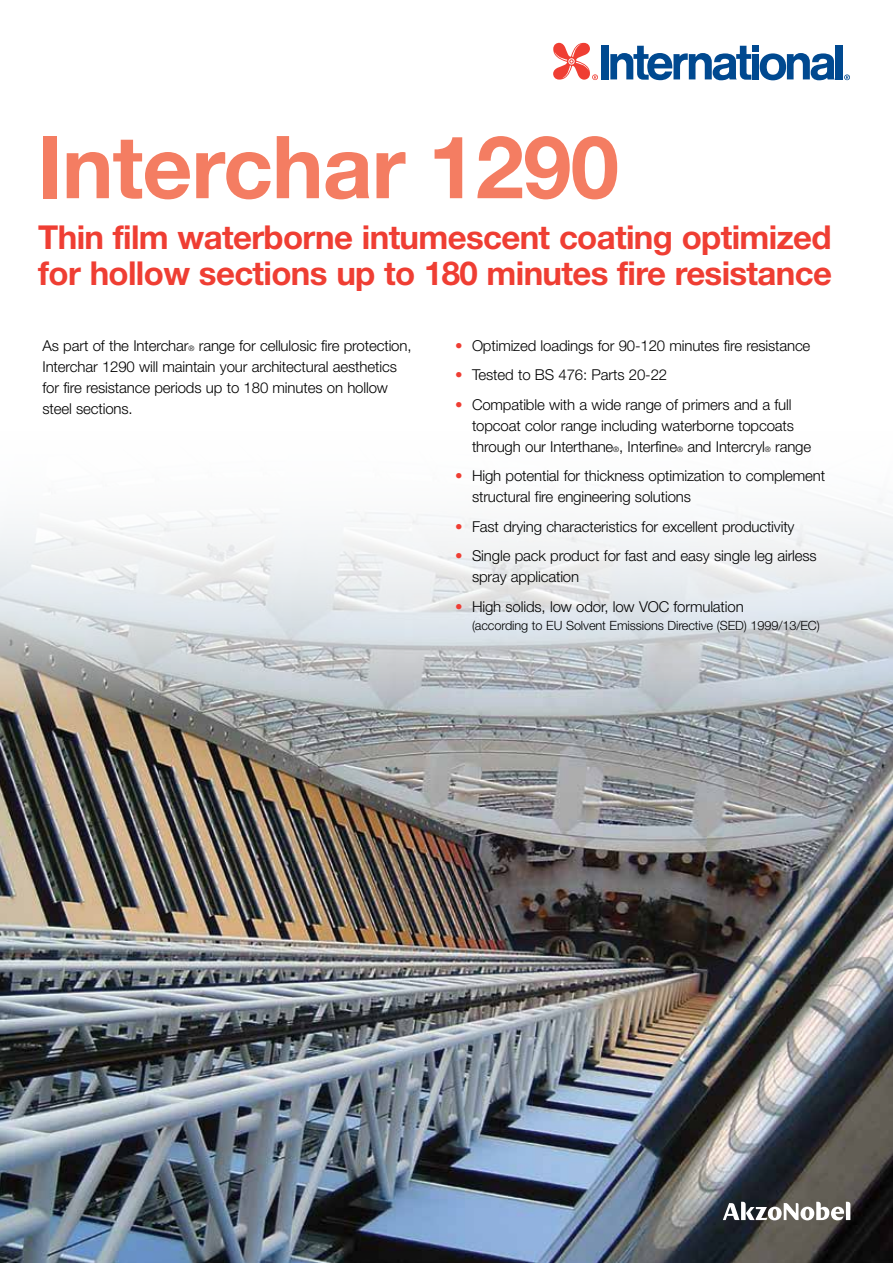
<style>
.page{position:relative;width:893px;height:1263px;background:#fff}
.page>*{position:absolute;margin:0;border:0;box-sizing:border-box;transform-origin:0 0}
.t1{font:700 87px "Helvetica Neue LT Pro";letter-spacing:-.01em;color:#f47d62}
.t2{font:700 33px/36px "Helvetica Neue LT Pro";letter-spacing:-.02em;color:#ef3e33}
.t3{font:300 15px/21px "Helvetica Neue LT Pro";letter-spacing:-.01em;color:#000}
.t4{font:300 12.75px "Helvetica Neue LT Pro";letter-spacing:-.01em;color:#000}
.s1{font-size:7.5px}
.s2{color:#ef3e33}
</style>
<div class="page">
<img style="left:0;top:715px;width:893px;height:548px">
<div style="left:836px;top:45px;width:7px;height:34px;background:#004990"></div>
<div style="left:752px;top:45px;width:7px;height:6px;background:#004990"></div>
<div style="left:752px;top:54px;width:7px;height:25px;background:#004990"></div>
<div style="left:601px;top:45px;width:7px;height:34px;background:#004990"></div>
<svg style="left:610px;top:46px;width:141px;height:34px"></svg>
<svg style="left:760px;top:53px;width:75px;height:27px"></svg>
<svg style="left:553px;top:43px;width:45px;height:37px"></svg>
<svg style="left:844px;top:74px;width:6px;height:6px"></svg>
<svg style="left:723px;top:1202px;width:127px;height:18px"></svg>
<svg style="left:0;top:498px;width:893px;height:217px"></svg>
<h1 class="t1" style="left:37px;top:112px;width:583px">Interchar 1290</h1>
<h2 class="t2" style="left:38px;top:218px;width:795px">Thin film waterborne intumescent coating optimized for hollow sections up to 180 minutes fire resistance</h2>
<p class="t3" style="left:43px;top:335px;width:371px">As part of the Interchar<span class="s1">®</span> range for cellulosic fire protection, Interchar 1290 will maintain your architectural aesthetics for fire resistance periods up to 180 minutes on hollow steel sections.</p>
<p class="t3" style="left:455px;top:335px;width:357px"><span class="s2">•</span> Optimized loadings for 90-120 minutes fire resistance</p>
<p class="t3" style="left:455px;top:364px;width:214px"><span class="s2">•</span> Tested to BS 476: Parts 20-22</p>
<p class="t3" style="left:472px;top:394px;width:341px;text-indent:-17px"><span class="s2">•</span> Compatible with a wide range of primers and a full topcoat color range including waterborne topcoats through our Interthane<span class="s1">®</span>, Interfine<span class="s1">®</span> and Intercryl<span class="s1">®</span> range</p>
<p class="t3" style="left:472px;top:465px;width:355px;text-indent:-17px"><span class="s2">•</span> High potential for thickness optimization to complement structural fire engineering solutions</p>
<p class="t3" style="left:455px;top:516px;width:341px"><span class="s2">•</span> Fast drying characteristics for excellent productivity</p>
<p class="t3" style="left:472px;top:545px;width:346px;text-indent:-17px"><span class="s2">•</span> Single pack product for fast and easy single leg airless spray application</p>
<p class="t3" style="left:455px;top:596px;width:290px"><span class="s2">•</span> High solids, low odor, low VOC formulation</p>
<p class="t4" style="left:472px;top:618px;width:349px">(according to EU Solvent Emissions Directive (SED) 1999/13/EC)</p>
</div>
